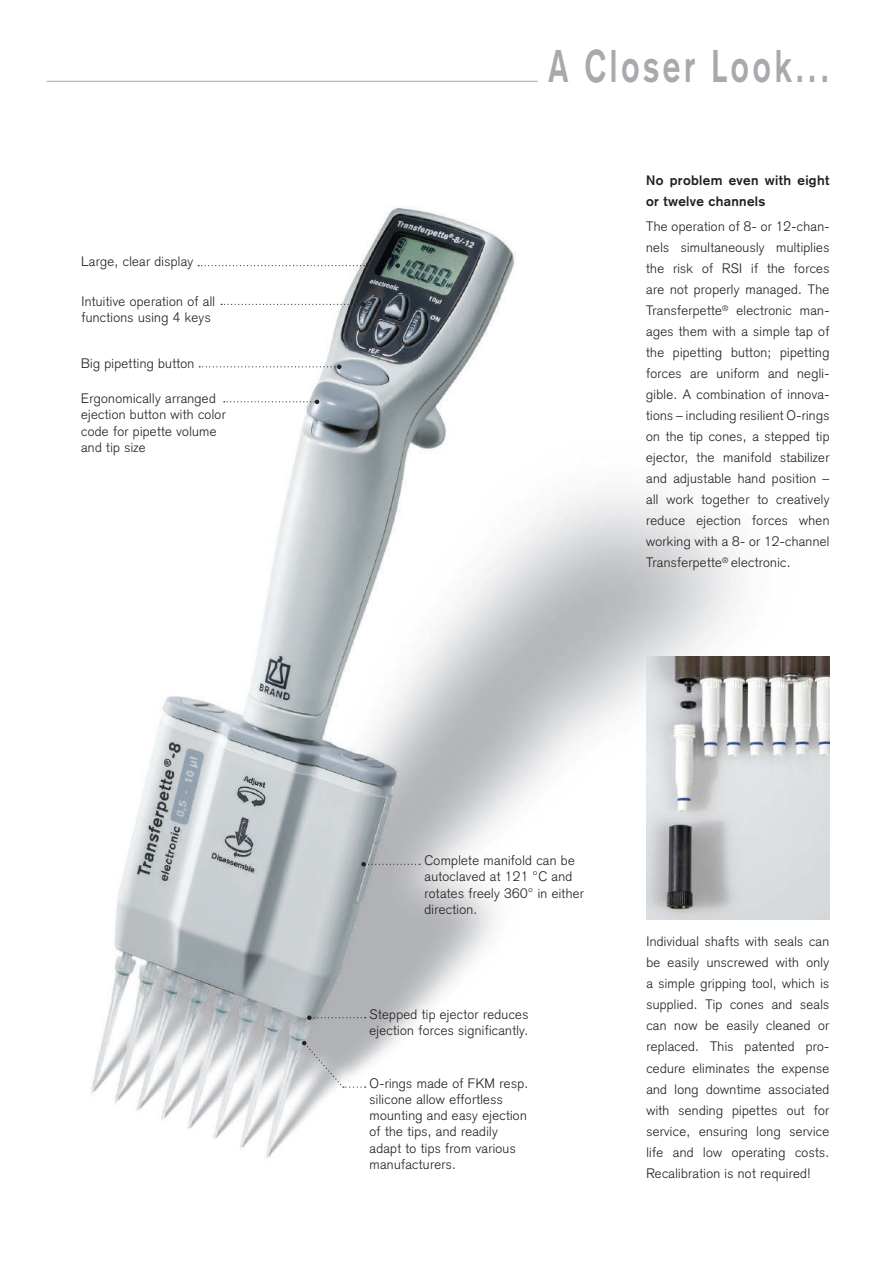
<style>
.page{position:relative;width:893px;height:1263px;background:#fff}
.page>*{position:absolute;margin:0;border:0;box-sizing:border-box;transform-origin:0 0}
.t1{font:700 45px "Akzidenz Grotesk";letter-spacing:.12em;color:#a8a9ad;scale:.7 1}
.t2{font:300 13.5px/21px "Akzidenz Grotesk";letter-spacing:.025em;color:#231f20}
.t3{font:700 13.5px/21px "Akzidenz Grotesk";letter-spacing:.025em;color:#231f20}
</style>
<div class="page">
<img style="left:91px;top:207px;width:728px;height:952px">
<img style="left:646px;top:657px;width:183px;height:262px">
<hr style="left:47px;top:81px;width:490px;height:1px;background:#a8a9ad">
<svg style="left:361px;top:862px;width:59px;height:4px"></svg>
<svg style="left:302px;top:1041px;width:64px;height:47px;background:#c8c8cb"></svg>
<svg style="left:307px;top:1015px;width:59px;height:5px"></svg>
<svg style="left:198px;top:263px;width:202px;height:5px"></svg>
<svg style="left:221px;top:302px;width:144px;height:5px"></svg>
<svg style="left:224px;top:400px;width:95px;height:4px"></svg>
<svg style="left:199px;top:365px;width:142px;height:4px"></svg>
<p class="t2" style="left:81px;top:251px;width:114px">Large, clear display</p>
<p class="t2" style="left:81px;top:293px;width:135px;line-height:16.2px">Intuitive operation of all functions using 4 keys</p>
<p class="t2" style="left:81px;top:352px;width:115px">Big pipetting button</p>
<p class="t2" style="left:81px;top:390px;width:146px;line-height:16.2px">Ergonomically arranged ejection button with color code for pipette volume and tip size</p>
<h1 class="t1" style="left:548px;top:39px;width:403px">A Closer Look...</h1>
<p class="t3" style="left:646px;top:170px;width:185px">No problem even with eight or twelve channels</p>
<p class="t2" style="left:646px;top:216px;width:185px;text-align:justify">The operation of 8- or 12-chan&shy;nels simultaneously multiplies the risk of RSI if the forces are not properly managed. The Transferpette<sup>®</sup> electronic man&shy;ages them with a simple tap of the pipetting button; pipetting forces are uniform and negli&shy;gible. A combination of innova&shy;tions – including resilient O-rings on the tip cones, a stepped tip ejector, the manifold stabilizer and adjustable hand position – all work together to creatively reduce ejection forces when working with a 8- or 12-channel Transferpette<sup>®</sup> electronic.</p>
<p class="t2" style="left:424px;top:852px;width:161px;line-height:16.2px">Complete manifold can be autoclaved at 121 °C and rotates freely 360° in either direction.</p>
<p class="t2" style="left:370px;top:1006px;width:160px;line-height:16.2px">Stepped tip ejector reduces ejection forces significantly.</p>
<p class="t2" style="left:370px;top:1075px;width:160px;line-height:16.2px">O-rings made of FKM resp. silicone allow effortless mounting and easy ejection of the tips, and readily adapt to tips from various manufacturers.</p>
<p class="t2" style="left:646px;top:931px;width:184px;text-align:justify">Individual shafts with seals can be easily unscrewed with only a simple gripping tool, which is supplied. Tip cones and seals can now be easily cleaned or replaced. This patented pro&shy;cedure eliminates the expense and long downtime associated with sending pipettes out for service, ensuring long service life and low operating costs.<br>Recalibration is not required!</p>
</div>
